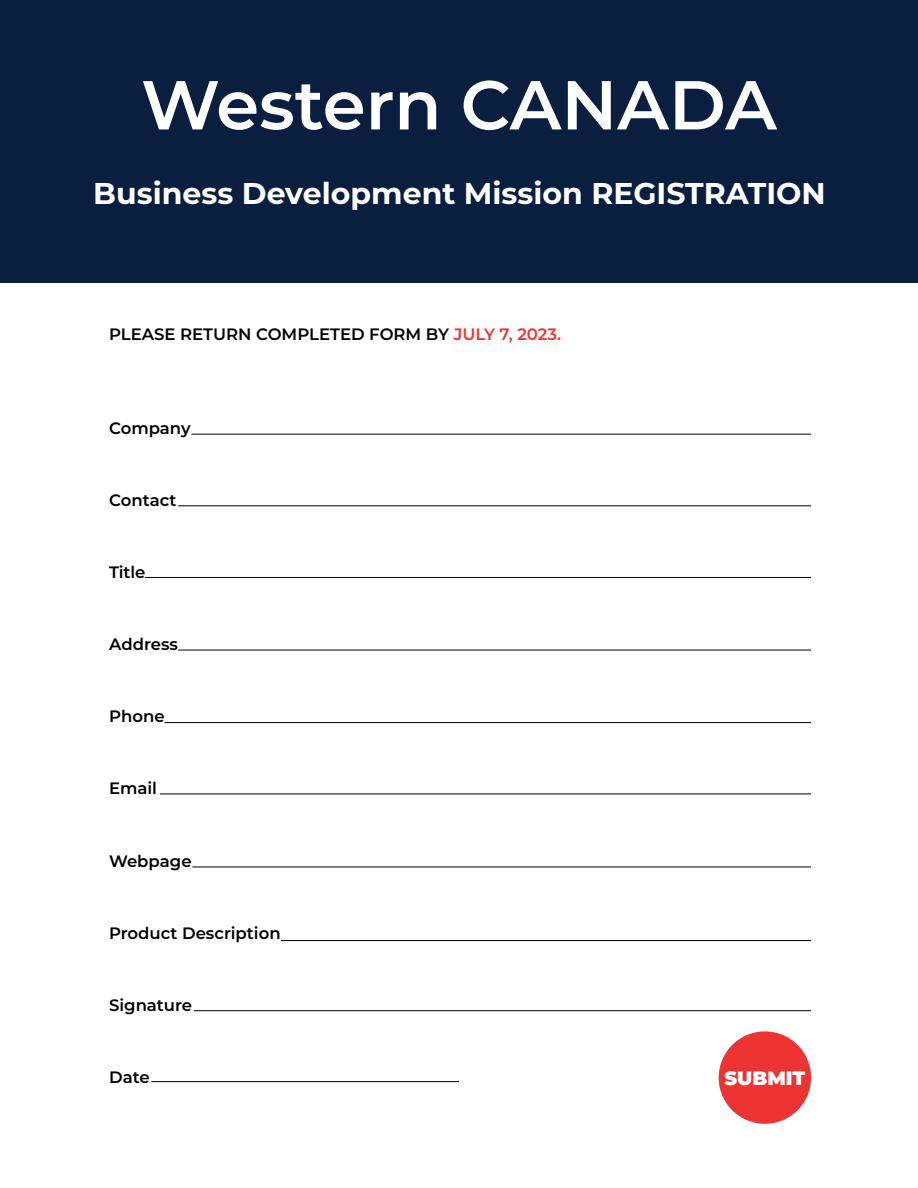
<style>
.page{position:relative;width:918px;height:1188px;background:#fff}
.page>*{position:absolute;margin:0;border:0;box-sizing:border-box;transform-origin:0 0}
.t1{font:600 69px "Montserrat";color:#fff}
.t2{font:700 30px "Montserrat";color:#fff}
.t3{font:900 19.35px "Montserrat";color:#fff}
.t4{font:600 16.5px "Montserrat";color:#000}
.s1{color:#ee3433}
</style>
<div class="page">
<div style="left:0;top:0;width:918px;height:283px;background:#0a1e3f"></div>
<hr style="left:191px;top:434px;width:620px;height:1px;background:#000">
<hr style="left:178px;top:505px;width:633px;height:1px;background:#000">
<hr style="left:145px;top:577px;width:666px;height:1px;background:#000">
<hr style="left:178px;top:650px;width:633px;height:1px;background:#000">
<hr style="left:165px;top:722px;width:646px;height:1px;background:#000">
<hr style="left:160px;top:794px;width:651px;height:1px;background:#000">
<hr style="left:192px;top:867px;width:619px;height:1px;background:#000">
<hr style="left:281px;top:940px;width:530px;height:1px;background:#000">
<hr style="left:194px;top:1010px;width:617px;height:1px;background:#000">
<hr style="left:151px;top:1081px;width:308px;height:1px;background:#000">
<div style="left:719px;top:1031px;width:92px;height:93px;background:#ee3433;border-radius:50%"></div>
<h1 class="t1" style="left:141px;top:56px;width:637px">Western CANADA</h1>
<h2 class="t2" style="left:93px;top:172px;width:734px">Business Development Mission REGISTRATION</h2>
<p class="t4" style="left:109px;top:322px;width:454px">PLEASE RETURN COMPLETED FORM BY <span class="s1">JULY 7, 2023.</span></p>
<p class="t4" style="left:109px;top:417px;width:83px">Company</p>
<p class="t4" style="left:109px;top:489px;width:69px">Contact</p>
<p class="t4" style="left:109px;top:561px;width:38px">Title</p>
<p class="t4" style="left:109px;top:633px;width:70px">Address</p>
<p class="t4" style="left:109px;top:705px;width:57px">Phone</p>
<p class="t4" style="left:109px;top:777px;width:49px">Email</p>
<p class="t4" style="left:109px;top:849px;width:84px">Webpage</p>
<p class="t4" style="left:109px;top:921px;width:173px">Product Description</p>
<p class="t4" style="left:109px;top:993px;width:85px">Signature</p>
<p class="t4" style="left:109px;top:1065px;width:42px">Date</p>
<p class="t3" style="left:725px;top:1064px;width:82px">SUBMIT</p>
</div>
